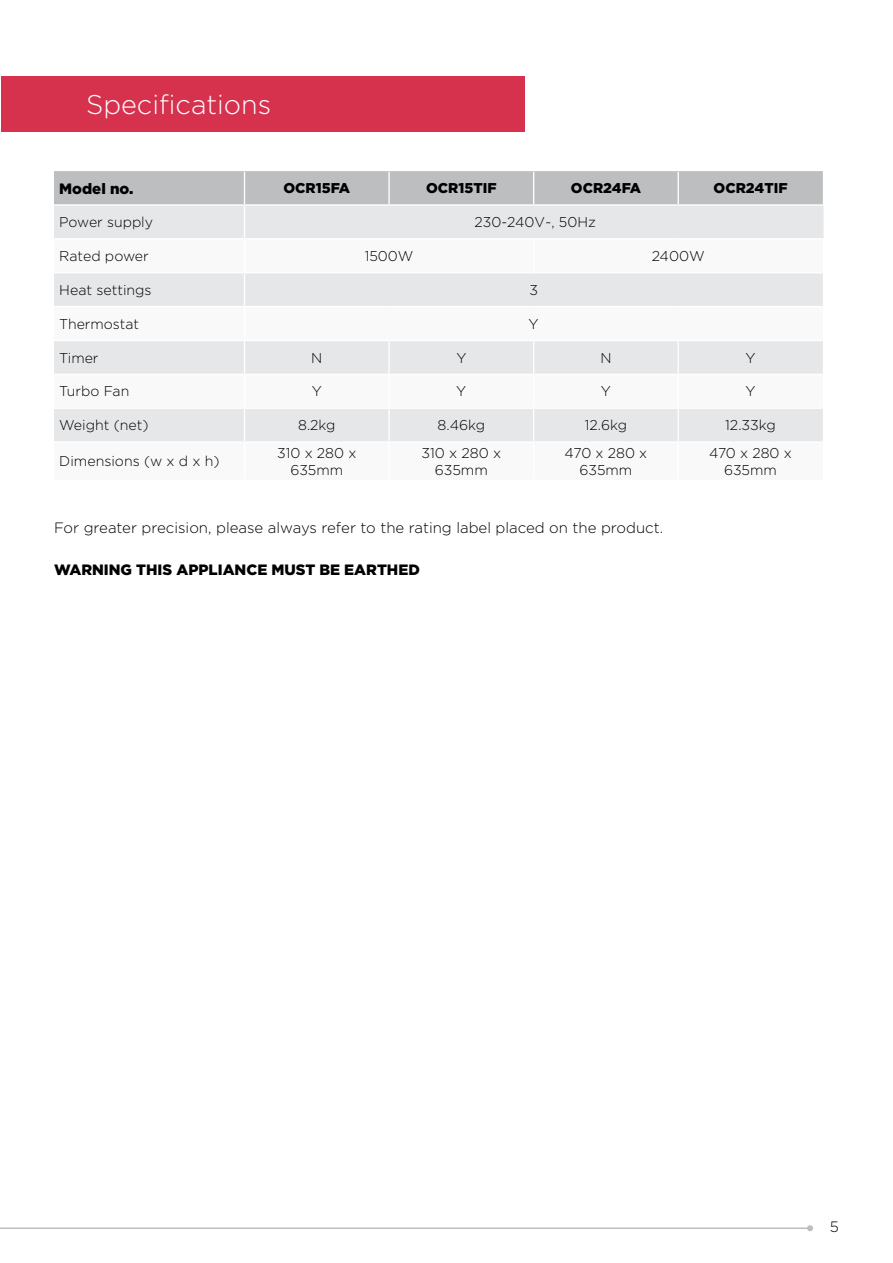
<style>
.page{position:relative;width:893px;height:1263px;background:#fff}
.page>*{position:absolute;margin:0;border:0;box-sizing:border-box;transform-origin:0 0}
.t1{font:300 27px "Gotham";color:#fff}
.t2{font:300 15px "Gotham";color:#000}
.t3{font:900 15px "Gotham";color:#000}
.t4{font:300 14.25px/17.1px "Gotham";color:#000;text-align:center}
.t5{font:900 14.25px "Gotham";color:#000}
</style>
<div class="page">
<div style="left:54px;top:171px;width:769px;height:33px;background:#bcbec0"></div>
<div style="left:54px;top:206px;width:768px;height:32px;background:#e6e7e8"></div>
<svg style="left:54px;top:273px;width:769px;height:169px;fill:#e6e7e8"></svg>
<hr style="left:389px;top:340px;width:145px;height:1px;background:#fff">
<hr style="left:388px;top:341px;width:2px;height:33px;background:#fff">
<hr style="left:533px;top:341px;width:1px;height:33px;background:#fff">
<hr style="left:389px;top:374px;width:145px;height:1px;background:#fff">
<hr style="left:389px;top:407px;width:145px;height:2px;background:#fff">
<hr style="left:388px;top:375px;width:2px;height:32px;background:#fff">
<hr style="left:533px;top:375px;width:1px;height:32px;background:#fff">
<hr style="left:244px;top:172px;width:1px;height:32px;background:#fff">
<hr style="left:388px;top:172px;width:2px;height:32px;background:#fff">
<hr style="left:533px;top:172px;width:1px;height:32px;background:#fff">
<hr style="left:678px;top:172px;width:1px;height:32px;background:#fff">
<hr style="left:244px;top:273px;width:1px;height:33px;background:#fff">
<hr style="left:244px;top:307px;width:1px;height:33px;background:#fff">
<hr style="left:244px;top:341px;width:1px;height:33px;background:#fff">
<hr style="left:678px;top:341px;width:1px;height:33px;background:#fff">
<hr style="left:244px;top:375px;width:1px;height:32px;background:#fff">
<hr style="left:678px;top:375px;width:1px;height:32px;background:#fff">
<hr style="left:244px;top:409px;width:1px;height:32px;background:#fff">
<hr style="left:388px;top:409px;width:2px;height:32px;background:#fff">
<hr style="left:533px;top:409px;width:1px;height:32px;background:#fff">
<hr style="left:678px;top:409px;width:1px;height:32px;background:#fff">
<hr style="left:54px;top:306px;width:190px;height:1px;background:#fff">
<hr style="left:244px;top:306px;width:145px;height:1px;background:#fff">
<hr style="left:389px;top:306px;width:145px;height:1px;background:#fff">
<hr style="left:534px;top:306px;width:144px;height:1px;background:#fff">
<hr style="left:678px;top:306px;width:144px;height:1px;background:#fff">
<hr style="left:54px;top:374px;width:190px;height:1px;background:#fff">
<hr style="left:244px;top:374px;width:145px;height:1px;background:#fff">
<hr style="left:534px;top:374px;width:144px;height:1px;background:#fff">
<hr style="left:678px;top:374px;width:144px;height:1px;background:#fff">
<hr style="left:54px;top:407px;width:190px;height:2px;background:#fff">
<hr style="left:244px;top:407px;width:145px;height:2px;background:#fff">
<hr style="left:534px;top:407px;width:144px;height:2px;background:#fff">
<hr style="left:678px;top:407px;width:144px;height:2px;background:#fff">
<hr style="left:54px;top:441px;width:190px;height:2px;background:#fff">
<hr style="left:244px;top:441px;width:145px;height:2px;background:#fff">
<hr style="left:389px;top:441px;width:145px;height:2px;background:#fff">
<hr style="left:534px;top:441px;width:144px;height:2px;background:#fff">
<hr style="left:678px;top:441px;width:144px;height:2px;background:#fff">
<hr style="left:54px;top:340px;width:190px;height:1px;background:#fff">
<hr style="left:244px;top:340px;width:145px;height:1px;background:#fff">
<hr style="left:534px;top:340px;width:144px;height:1px;background:#fff">
<hr style="left:678px;top:340px;width:144px;height:1px;background:#fff">
<hr style="left:244px;top:206px;width:1px;height:32px;background:#fff">
<hr style="left:822px;top:206px;width:1px;height:32px;background:#e6e7e8">
<div style="left:1px;top:77px;width:523px;height:55px;background:#d6324e"></div>
<hr style="left:0;top:1227px;width:810px;height:2px;background:#bcbec0">
<svg style="left:807px;top:1225px;width:6px;height:6px"></svg>
<h1 class="t1" style="left:86px;top:90px;width:187px">Specifications</h1>
<p class="t3" style="left:59px;top:180px;width:76px">Model no.</p>
<p class="t5" style="left:283px;top:180px;width:68px">OCR15FA</p>
<p class="t5" style="left:426px;top:180px;width:72px">OCR15TIF</p>
<p class="t5" style="left:571px;top:180px;width:72px">OCR24FA</p>
<p class="t5" style="left:713px;top:180px;width:75px">OCR24TIF</p>
<p class="t4" style="left:59px;top:213px;width:95px">Power supply</p>
<p class="t4" style="left:475px;top:213px;width:123px">230-240V~, 50Hz</p>
<p class="t4" style="left:59px;top:247px;width:91px">Rated power</p>
<p class="t4" style="left:365px;top:247px;width:50px">1500W</p>
<p class="t4" style="left:652px;top:247px;width:55px">2400W</p>
<p class="t4" style="left:59px;top:281px;width:94px">Heat settings</p>
<p class="t4" style="left:529px;top:281px;width:10px">3</p>
<p class="t4" style="left:59px;top:315px;width:81px">Thermostat</p>
<p class="t4" style="left:529px;top:315px;width:12px">Y</p>
<p class="t4" style="left:59px;top:349px;width:41px">Timer</p>
<p class="t4" style="left:311px;top:349px;width:13px">N</p>
<p class="t4" style="left:456px;top:349px;width:12px">Y</p>
<p class="t4" style="left:600px;top:349px;width:13px">N</p>
<p class="t4" style="left:745px;top:349px;width:12px">Y</p>
<p class="t4" style="left:59px;top:383px;width:72px">Turbo Fan</p>
<p class="t4" style="left:312px;top:383px;width:12px">Y</p>
<p class="t4" style="left:456px;top:383px;width:12px">Y</p>
<p class="t4" style="left:601px;top:383px;width:12px">Y</p>
<p class="t4" style="left:745px;top:383px;width:12px">Y</p>
<p class="t4" style="left:59px;top:416px;width:91px">Weight (net)</p>
<p class="t4" style="left:298px;top:416px;width:39px">8.2kg</p>
<p class="t4" style="left:437px;top:416px;width:49px">8.46kg</p>
<p class="t4" style="left:585px;top:416px;width:44px">12.6kg</p>
<p class="t4" style="left:725px;top:416px;width:52px">12.33kg</p>
<p class="t4" style="left:59px;top:452px;width:162px">Dimensions (w x d x h)</p>
<p class="t4" style="left:277px;top:444px;width:81px">310 x 280 x<br>635mm</p>
<p class="t4" style="left:421px;top:444px;width:81px">310 x 280 x<br>635mm</p>
<p class="t4" style="left:565px;top:444px;width:84px">470 x 280 x<br>635mm</p>
<p class="t4" style="left:709px;top:444px;width:84px">470 x 280 x<br>635mm</p>
<p class="t2" style="left:54px;top:519px;width:611px">For greater precision, please always refer to the rating label placed on the product.</p>
<p class="t3" style="left:54px;top:561px;width:367px">WARNING THIS APPLIANCE MUST BE EARTHED</p>
<p class="t2" style="left:830px;top:1218px;width:11px">5</p>
</div>
